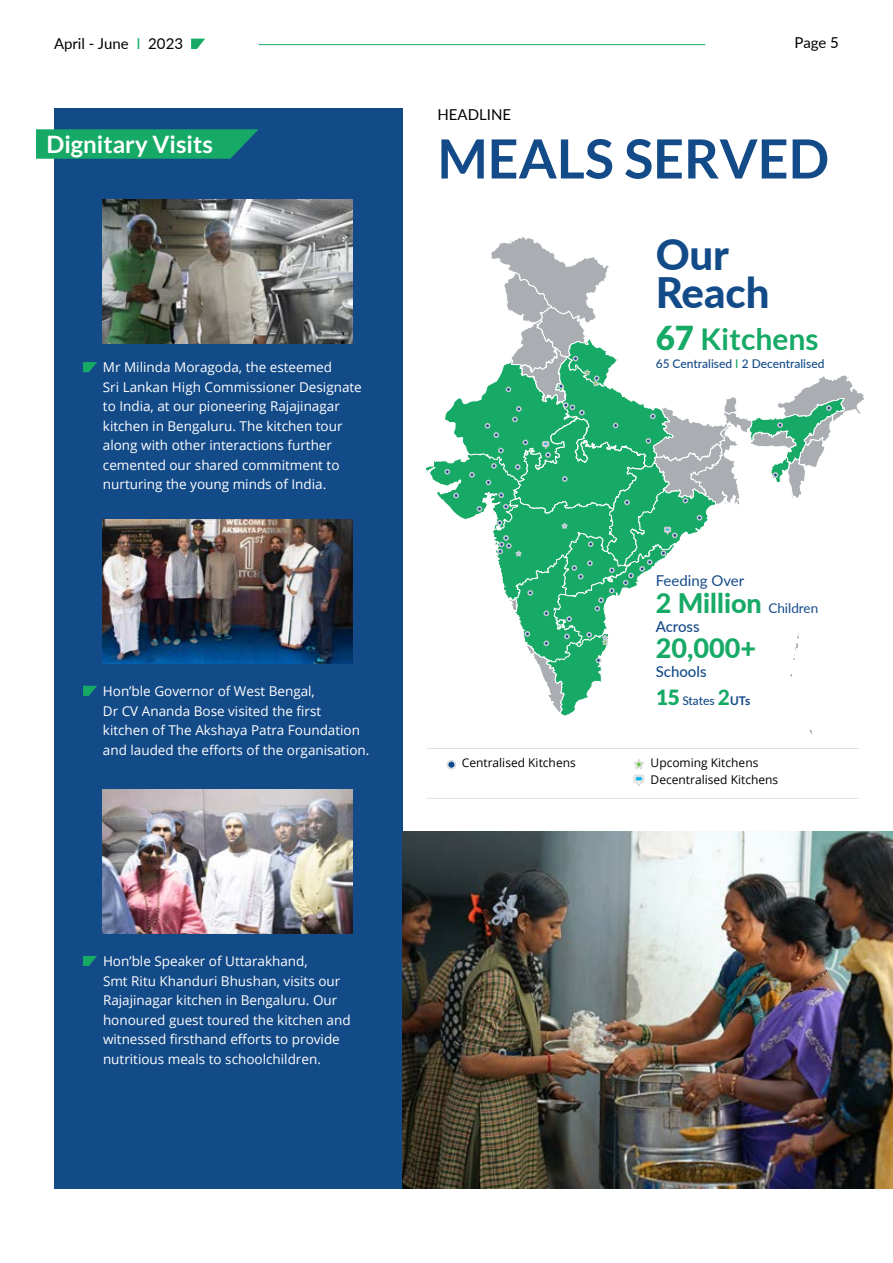
<style>
.page{position:relative;width:893px;height:1263px;background:#fff}
.page>*{position:absolute;margin:0;border:0;box-sizing:border-box;transform-origin:0 0}
.t1{font:700 54px "Lato";color:#134a88}
.t2{font:800 42px/37.8px "Lato";color:#134a88}
.t3{font:700 30px "Lato";color:#17aa66}
.t4{font:800 27px "Lato";color:#17aa66}
.t5{font:700 24px "Lato";color:#fff}
.t6{font:15px "Lato";color:#000}
.t7{font:500 15px "Lato";color:#134a88}
.t8{font:15px "Lato";color:#134a88}
.t9{font:13.5px/19.5px "Open Sans";color:#fff}
.t10{font:12px/16.5px "Open Sans";color:#000}
.t11{font:500 12px "Lato";color:#134a88}
.s1{color:#17aa66}
.s2{font-weight:900;font-size:33px}
.s3{font-weight:400;font-size:13.5px;color:#134a88}
.s4{font-weight:900;font-size:21px;color:#17aa66}
.s5{font-weight:800;font-size:21px;color:#17aa66}
.s6{font-weight:700}
</style>
<div class="page">
<div style="left:54px;top:108px;width:348px;height:1080px;background:#134a88"></div>
<hr style="left:427px;top:748px;width:432px;height:1px;background:#e1e1e0">
<hr style="left:427px;top:798px;width:432px;height:1px;background:#e1e1e0">
<img style="left:103px;top:200px;width:249px;height:144px">
<img style="left:103px;top:519px;width:249px;height:144px">
<img style="left:103px;top:789px;width:250px;height:144px">
<img style="left:402px;top:831px;width:491px;height:357px">
<svg style="left:634px;top:759px;width:10px;height:10px"></svg>
<div style="left:447px;top:760px;width:9px;height:9px;border:1px solid #d1d3d4;border-radius:50%"></div>
<div style="left:448px;top:761px;width:6px;height:7px;background:#0d4b8a;border-radius:50%"></div>
<svg style="left:634px;top:775px;width:10px;height:11px"></svg>
<svg style="left:36px;top:129px;width:223px;height:30px;background:#16a268"></svg>
<svg style="left:83px;top:362px;width:14px;height:10px"></svg>
<svg style="left:83px;top:686px;width:14px;height:10px"></svg>
<svg style="left:83px;top:956px;width:14px;height:10px"></svg>
<svg style="left:425px;top:237px;width:439px;height:497px"></svg>
<hr style="left:259px;top:44px;width:446px;height:1px;background:#17aa66">
<svg style="left:191px;top:39px;width:14px;height:10px"></svg>
<p class="t6" style="left:54px;top:33px;width:131px">April - June <span class="s1">I</span> 2023</p>
<p class="t6" style="left:795px;top:32px;width:46px">Page 5</p>
<h3 class="t5" style="left:46px;top:130px;width:168px">Dignitary Visits</h3>
<p class="t9" style="left:103px;top:357px;width:260px">Mr Milinda Moragoda, the esteemed<br>Sri Lankan High Commissioner Designate to India, at our pioneering Rajajinagar kitchen in Bengaluru. The kitchen tour along with other interactions further cemented our shared commitment to nurturing the young minds of India.</p>
<p class="t9" style="left:103px;top:681px;width:268px">Hon’ble Governor of West Bengal,<br>Dr CV Ananda Bose visited the first kitchen of The Akshaya Patra Foundation and lauded the efforts of the organisation.</p>
<p class="t9" style="left:103px;top:951px;width:249px">Hon’ble Speaker of Uttarakhand,<br>Smt Ritu Khanduri Bhushan, visits our Rajajinagar kitchen in Bengaluru. Our honoured guest toured the kitchen and witnessed firsthand efforts to provide nutritious meals to schoolchildren.</p>
<p class="t6" style="left:437px;top:104px;width:75px">HEADLINE</p>
<h1 class="t1" style="left:437px;top:128px;width:393px">MEALS SERVED</h1>
<h2 class="t2" style="left:656px;top:234px;width:116px">Our<br>Reach</h2>
<h3 class="t3" style="left:656px;top:322px;width:164px"><span class="s2">67</span> Kitchens</h3>
<p class="t11" style="left:656px;top:355px;width:170px">65 Centralised <span class="s1">I</span> 2 Decentralised</p>
<p class="t8" style="left:656px;top:570px;width:90px">Feeding Over</p>
<h3 class="t4" style="left:656px;top:583px;width:164px">2 Million <span class="s3">Children</span></h3>
<p class="t7" style="left:656px;top:615px;width:45px">Across</p>
<h3 class="t4" style="left:656px;top:628px;width:102px">20,000+</h3>
<p class="t7" style="left:656px;top:660px;width:52px">Schools</p>
<p class="t11" style="left:656px;top:692px;width:96px"><span class="s4">15</span> States <span class="s5">2</span><span class="s6">UTs</span></p>
<p class="t10" style="left:462px;top:754px;width:116px">Centralised Kitchens</p>
<p class="t10" style="left:651px;top:754px;width:129px">Upcoming Kitchens<br>Decentralised Kitchens</p>
</div>
